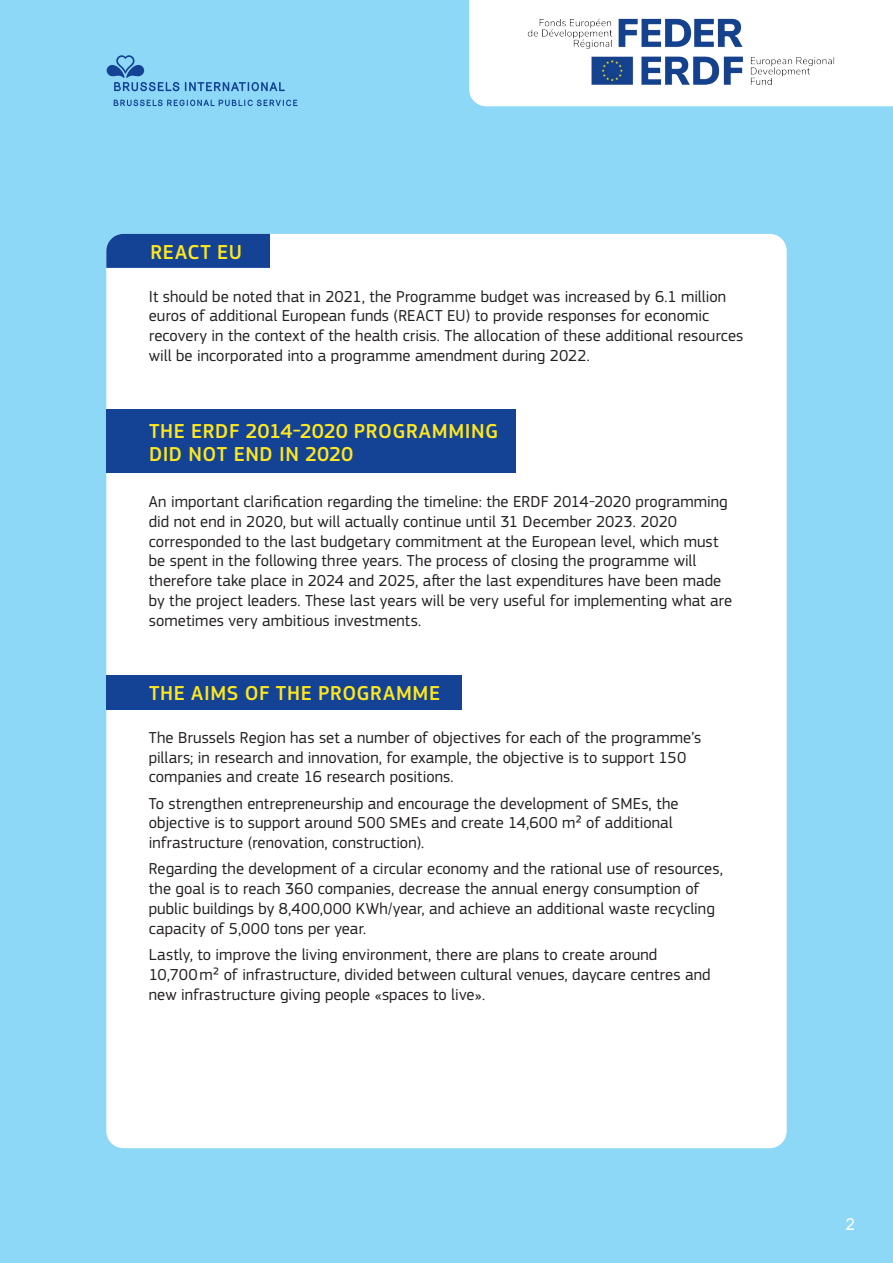
<style>
.page{position:relative;width:893px;height:1263px;background:#8dd7f7}
.page>*{position:absolute;margin:0;border:0;box-sizing:border-box;transform-origin:0 0}
.t1{font:500 21px/22.5px "EC Square Sans Pro";letter-spacing:.025em;color:#ffe71f}
.t2{font:16.5px/19.8px "EC Square Sans Pro";letter-spacing:.005em;color:#231f20}
.t3{font:16.5px "Arial";color:#fff}
</style>
<div class="page">
<div style="left:106px;top:234px;width:681px;height:914px;background:#fff;border-radius:17px"></div>
<div style="left:106px;top:234px;width:164px;height:34px;background:#144396"></div>
<div style="left:106px;top:410px;width:410px;height:63px;background:#144396"></div>
<div style="left:106px;top:675px;width:355px;height:34px;background:#144396"></div>
<div style="left:469px;top:0;width:424px;height:106px;background:#fff"></div>
<img style="left:524px;top:12px;width:312px;height:80px">
<svg style="left:107px;top:55px;width:72px;height:36px"></svg>
<svg style="left:185px;top:82px;width:100px;height:9px"></svg>
<svg style="left:114px;top:100px;width:183px;height:6px"></svg>
<p class="t1" style="left:151px;top:241px;width:93px">REACT EU</p>
<p class="t2" style="left:149px;top:286px;width:596px">It should be noted that in 2021, the Programme budget was increased by 6.1 million euros of additional European funds (REACT EU) to provide responses for economic recovery in the context of the health crisis. The allocation of these additional resources will be incorporated into a programme amendment during 2022.</p>
<p class="t1" style="left:149px;top:420px;width:351px">THE ERDF 2014-2020 PROGRAMMING<br>DID NOT END IN 2020</p>
<p class="t2" style="left:149px;top:492px;width:585px">An important clarification regarding the timeline: the ERDF 2014-2020 programming did not end in 2020, but will actually continue until 31 December 2023. 2020 corresponded to the last budgetary commitment at the European level, which must be spent in the following three years. The process of closing the programme will therefore take place in 2024 and 2025, after the last expenditures have been made by the project leaders. These last years will be very useful for implementing what are sometimes very ambitious investments.</p>
<p class="t1" style="left:149px;top:682px;width:293px">THE AIMS OF THE PROGRAMME</p>
<p class="t2" style="left:149px;top:727px;width:554px">The Brussels Region has set a number of objectives for each of the programme’s pillars; in research and innovation, for example, the objective is to support 150 companies and create 16 research positions.</p>
<p class="t2" style="left:149px;top:793px;width:531px">To strengthen entrepreneurship and encourage the development of SMEs, the objective is to support around 500 SMEs and create 14,600 m² of additional infrastructure (renovation, construction).</p>
<p class="t2" style="left:149px;top:859px;width:576px">Regarding the development of a circular economy and the rational use of resources, the goal is to reach 360 companies, decrease the annual energy consumption of public buildings by 8,400,000 KWh/year, and achieve an additional waste recycling capacity of 5,000 tons per year.</p>
<p class="t2" style="left:149px;top:945px;width:563px">Lastly, to improve the living environment, there are plans to create around<br>10,700m² of infrastructure, divided between cultural venues, daycare centres and new infrastructure giving people «spaces to live».</p>
<p class="t3" style="left:846px;top:1214px;width:11px">2</p>
</div>
